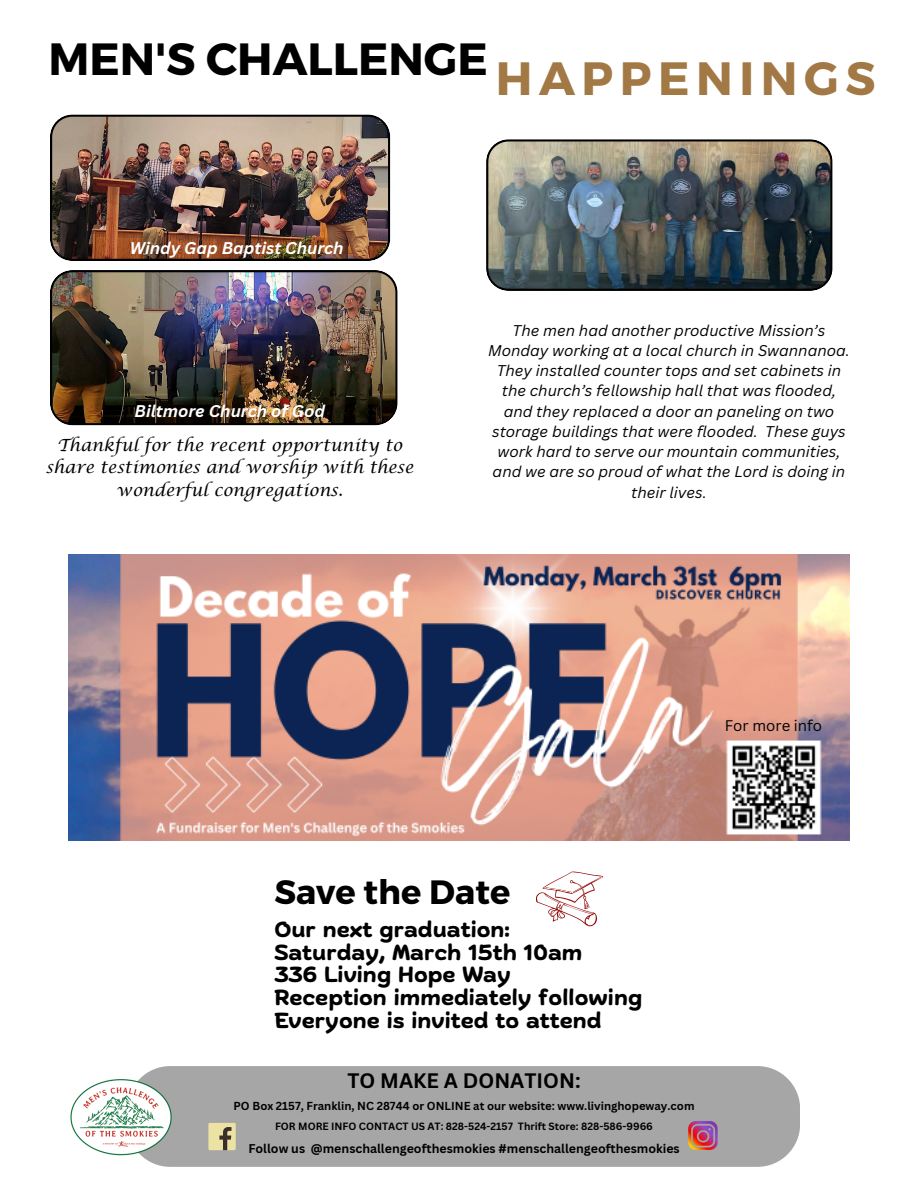
<style>
.page{position:relative;width:918px;height:1188px;background:#fff}
.page>*{position:absolute;margin:0;border:0;box-sizing:border-box;transform-origin:0 0}
.t1{font:700 46.65px "Montserrat";letter-spacing:.14em;color:#a27845}
.t2{font:700 45.15px "Montserrat";color:#000}
.t3{font:700 33.75px "Montserrat";color:#000}
.t4{font:700 21.75px/22.8px "Biski";color:#000}
.t5{font:700 20.4px "Canva Sans";color:#000}
.t6{font:16.8px/22.5px "Lucida Calligraphy";color:#000;text-align:center}
.t7{font:italic 700 16.5px "Canva Sans";color:#fff}
.t8{font:italic 15.15px/20.2px "Canva Sans";color:#000;text-align:center}
.t9{font:15px "Canva Sans";color:#000}
.t10{font:italic 700 12.6px "Canva Sans";color:#fff}
.t11{font:700 12.3px "Canva Sans";color:#000}
.t12{font:700 11.25px "Canva Sans";color:#000}
.t13{font:700 10.2px "Canva Sans";color:#000}
</style>
<div class="page">
<div style="left:127px;top:1066px;width:673px;height:101px;background:#a6a6a6;border-radius:43px"></div>
<img style="left:688px;top:1121px;width:30px;height:29px">
<div style="left:208px;top:1123px;width:28px;height:27px;background:#ece2a3;border-radius:2px"></div>
<svg style="left:219px;top:1127px;width:12px;height:23px"></svg>
<img style="left:70px;top:1079px;width:101px;height:76px">
<svg style="left:536px;top:872px;width:67px;height:54px"></svg>
<img style="left:50px;top:114px;width:340px;height:147px">
<img style="left:486px;top:139px;width:347px;height:152px">
<img style="left:68px;top:555px;width:782px;height:286px">
<img style="left:50px;top:270px;width:348px;height:155px">
<p class="t2" style="left:48px;top:29px;width:441px">MEN'S CHALLENGE</p>
<p class="t1" style="left:496px;top:48px;width:381px">HAPPENINGS</p>
<p class="t7" style="left:130px;top:236px;width:215px">Windy Gap Baptist Church</p>
<h6 class="t10" style="left:161px;top:239px;width:165px">Windy Gap Baptist Church</h6>
<h3 class="t7" style="left:135px;top:399px;width:192px">Biltmore Church of God</h3>
<h6 class="t6" style="left:46px;top:434px;width:369px">Thankful for the recent opportunity to share testimonies and worship with these wonderful congregations.</h6>
<h2 class="t8" style="left:488px;top:320px;width:363px">The men had another productive Mission’s Monday working at a local church in Swannanoa.<br>They installed counter tops and set cabinets in the church’s fellowship hall that was flooded, and they replaced a door an paneling on two storage buildings that were flooded. These guys work hard to serve our mountain communities, and we are so proud of what the Lord is doing in their lives.</h2>
<p class="t9" style="left:725px;top:715px;width:99px">For more info</p>
<p class="t3" style="left:274px;top:870px;width:237px">Save the Date</p>
<h5 class="t4" style="left:274px;top:920px;width:370px">Our next graduation:<br>Saturday, March 15th 10am<br>336 Living Hope Way<br>Reception immediately following<br>Everyone is invited to attend</h5>
<h1 class="t5" style="left:348px;top:1066px;width:235px">TO MAKE A DONATION:</h1>
<h1 class="t12" style="left:234px;top:1098px;width:462px">PO Box 2157, Franklin, NC 28744 or ONLINE at our website: www.livinghopeway.com</h1>
<p class="t13" style="left:275px;top:1120px;width:379px">FOR MORE INFO CONTACT US AT: 828-524-2157 Thrift Store: 828-586-9966</p>
<h5 class="t11" style="left:248px;top:1140px;width:58px">Follow us</h5>
<p class="t11" style="left:311px;top:1140px;width:370px">@menschallengeofthesmokies #menschallengeofthesmokies</p>
</div>
